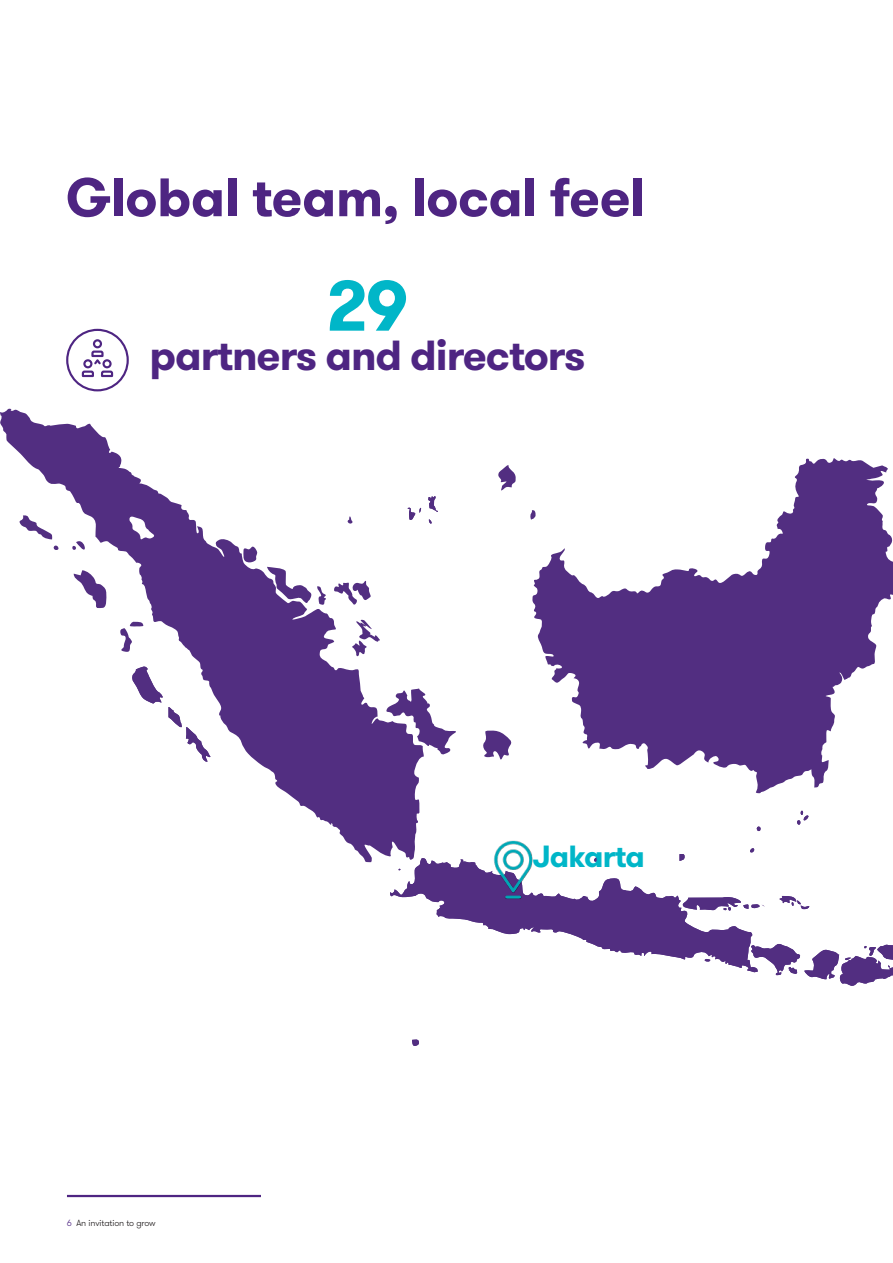
<style>
.page{position:relative;width:893px;height:1263px;background:#fff}
.page>*{position:absolute;margin:0;border:0;box-sizing:border-box;transform-origin:0 0}
.t1{font:700 70.95px "GT Walsheim Pro";color:#00b6c8}
.t2{font:700 54px "GT Walsheim Pro";letter-spacing:-.01em;color:#4e2582}
.t3{font:700 42px "GT Walsheim Pro";letter-spacing:-.025em;color:#4e2582}
.t4{font:700 30.6px "GT Walsheim Pro";letter-spacing:-.025em;color:#00b6c8}
.t5{font:300 9px "GT Walsheim Pro";letter-spacing:-.01em;color:#231f20}
.s1{color:#4e2582}
</style>
<div class="page">
<svg style="left:412px;top:1039px;width:7px;height:7px"></svg>
<svg style="left:0;top:409px;width:424px;height:454px"></svg>
<svg style="left:16px;top:515px;width:37px;height:24px"></svg>
<svg style="left:131px;top:664px;width:79px;height:99px"></svg>
<svg style="left:120px;top:621px;width:24px;height:31px"></svg>
<svg style="left:53px;top:545px;width:7px;height:5px"></svg>
<svg style="left:71px;top:538px;width:15px;height:14px"></svg>
<svg style="left:74px;top:570px;width:33px;height:39px"></svg>
<svg style="left:483px;top:730px;width:29px;height:30px"></svg>
<svg style="left:498px;top:465px;width:18px;height:25px"></svg>
<svg style="left:243px;top:545px;width:15px;height:18px"></svg>
<svg style="left:530px;top:510px;width:2px;height:10px"></svg>
<svg style="left:351px;top:619px;width:30px;height:38px"></svg>
<svg style="left:428px;top:519px;width:4px;height:5px"></svg>
<svg style="left:390px;top:847px;width:503px;height:139px"></svg>
<svg style="left:428px;top:496px;width:10px;height:16px"></svg>
<svg style="left:384px;top:688px;width:72px;height:68px"></svg>
<svg style="left:406px;top:507px;width:16px;height:14px"></svg>
<svg style="left:267px;top:567px;width:104px;height:40px"></svg>
<svg style="left:756px;top:826px;width:5px;height:6px"></svg>
<svg style="left:532px;top:458px;width:361px;height:335px;fill:#522e81"></svg>
<svg style="left:797px;top:810px;width:12px;height:15px"></svg>
<img style="left:492px;top:840px;width:41px;height:60px">
<hr style="left:67px;top:1195px;width:194px;height:2px;background:#4e2582">
<svg style="left:66px;top:329px;width:63px;height:62px"></svg>
<p class="t2" style="left:66px;top:162px;width:581px">Global team, local feel</p>
<h1 class="t1" style="left:327px;top:260px;width:83px">29</h1>
<p class="t3" style="left:149px;top:328px;width:438px">partners and directors</p>
<p class="t5" style="left:67px;top:1217px;width:90px"><span class="s1">6</span> An invitation to grow</p>
<p class="t4" style="left:533px;top:836px;width:113px">Jakarta</p>
</div>
